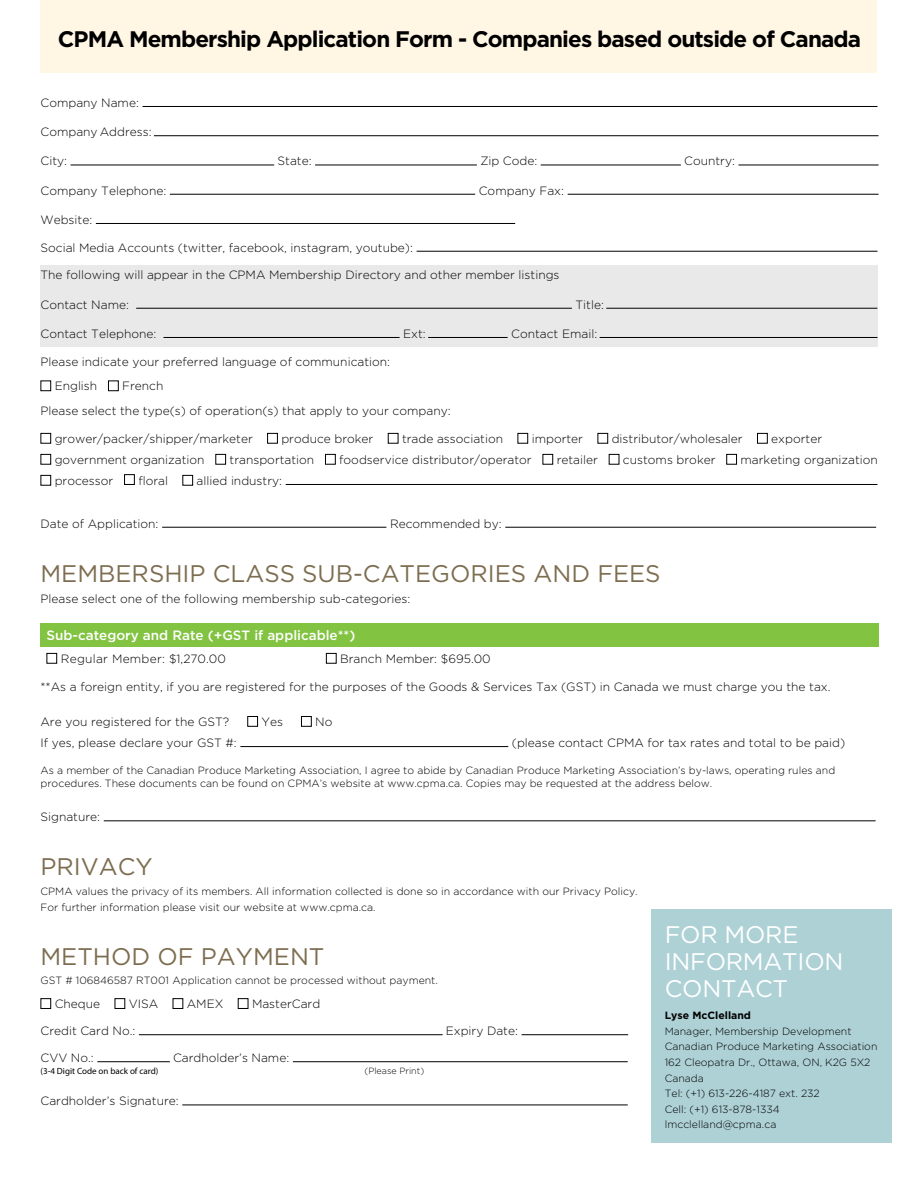
<style>
.page{position:relative;width:918px;height:1188px;background:#fff}
.page>*{position:absolute;margin:0;border:0;box-sizing:border-box;transform-origin:0 0}
.t1{font:24px "Gotham HTF";color:#7d6d50}
.t2{font:24px/27px "Gotham HTF";letter-spacing:-.01em;color:#fff}
.t3{font:700 22.5px "Gotham HTF";letter-spacing:-.04em;color:#000}
.t4{font:500 13.5px "Gotham HTF";color:#fff}
.t5{font:300 12px/24.8px "Gotham HTF";color:#000}
.t6{font:300 12px "Gotham HTF";letter-spacing:.02em;color:#000}
.t7{font:300 10.5px/15.6px "Gotham HTF";color:#000}
.t8{font:700 10.5px "Gotham HTF";color:#000}
.t9{font:9px "Myriad Pro";color:#000}
.t10{font:300 9px "Gotham HTF";color:#000}
</style>
<div class="page">
<div style="left:40px;top:265px;width:838px;height:82px;background:#e9e9e9"></div>
<div style="left:40px;top:0;width:838px;height:72px;background:#fff6e4"></div>
<hr style="left:143px;top:106px;width:735px;height:1px;background:#000">
<hr style="left:154px;top:135px;width:725px;height:1px;background:#000">
<hr style="left:71px;top:165px;width:203px;height:1px;background:#000">
<hr style="left:315px;top:165px;width:162px;height:1px;background:#000">
<hr style="left:541px;top:165px;width:140px;height:1px;background:#000">
<hr style="left:738px;top:165px;width:141px;height:1px;background:#000">
<hr style="left:170px;top:194px;width:305px;height:1px;background:#000">
<hr style="left:568px;top:194px;width:311px;height:1px;background:#000">
<hr style="left:96px;top:223px;width:419px;height:1px;background:#000">
<hr style="left:417px;top:251px;width:461px;height:1px;background:#000">
<hr style="left:136px;top:308px;width:436px;height:1px;background:#000">
<hr style="left:606px;top:308px;width:271px;height:1px;background:#000">
<hr style="left:164px;top:337px;width:236px;height:1px;background:#000">
<hr style="left:428px;top:337px;width:80px;height:1px;background:#000">
<hr style="left:600px;top:337px;width:278px;height:1px;background:#000">
<div style="left:40px;top:381px;width:11px;height:10px;border:1px solid #000"></div>
<div style="left:108px;top:381px;width:11px;height:10px;border:1px solid #000"></div>
<div style="left:40px;top:433px;width:11px;height:11px;border:1px solid #000"></div>
<div style="left:267px;top:433px;width:11px;height:11px;border:1px solid #000"></div>
<div style="left:388px;top:433px;width:10px;height:11px;border:1px solid #000"></div>
<div style="left:518px;top:433px;width:10px;height:11px;border:1px solid #000"></div>
<div style="left:598px;top:433px;width:10px;height:11px;border:1px solid #000"></div>
<div style="left:757px;top:433px;width:11px;height:11px;border:1px solid #000"></div>
<div style="left:40px;top:454px;width:11px;height:11px;border:1px solid #000"></div>
<div style="left:215px;top:454px;width:11px;height:11px;border:1px solid #000"></div>
<div style="left:325px;top:454px;width:11px;height:11px;border:1px solid #000"></div>
<div style="left:543px;top:454px;width:10px;height:11px;border:1px solid #000"></div>
<div style="left:609px;top:454px;width:10px;height:11px;border:1px solid #000"></div>
<div style="left:726px;top:454px;width:11px;height:11px;border:1px solid #000"></div>
<div style="left:40px;top:475px;width:11px;height:11px;border:1px solid #000"></div>
<div style="left:124px;top:474px;width:11px;height:11px;border:1px solid #000"></div>
<div style="left:182px;top:475px;width:11px;height:11px;border:1px solid #000"></div>
<hr style="left:286px;top:484px;width:592px;height:1px;background:#000">
<hr style="left:162px;top:527px;width:224px;height:1px;background:#000">
<hr style="left:505px;top:527px;width:371px;height:1px;background:#000">
<div style="left:40px;top:623px;width:839px;height:23px;background:#82c341"></div>
<div style="left:46px;top:653px;width:11px;height:11px;border:1px solid #000"></div>
<div style="left:326px;top:653px;width:11px;height:11px;border:1px solid #000"></div>
<div style="left:247px;top:716px;width:11px;height:11px;border:1px solid #000"></div>
<div style="left:301px;top:716px;width:11px;height:11px;border:1px solid #000"></div>
<hr style="left:240px;top:746px;width:268px;height:1px;background:#000">
<hr style="left:104px;top:820px;width:772px;height:1px;background:#000">
<div style="left:40px;top:998px;width:11px;height:11px;border:1px solid #000"></div>
<div style="left:115px;top:998px;width:10px;height:11px;border:1px solid #000"></div>
<div style="left:173px;top:998px;width:10px;height:11px;border:1px solid #000"></div>
<div style="left:238px;top:998px;width:10px;height:11px;border:1px solid #000"></div>
<hr style="left:139px;top:1034px;width:304px;height:1px;background:#000">
<hr style="left:522px;top:1034px;width:106px;height:1px;background:#000">
<hr style="left:97px;top:1061px;width:73px;height:1px;background:#000">
<hr style="left:293px;top:1061px;width:335px;height:1px;background:#000">
<hr style="left:182px;top:1105px;width:446px;height:1px;background:#000">
<div style="left:651px;top:909px;width:241px;height:234px;background:#aed1d6"></div>
<h2 class="t3" style="left:58px;top:26px;width:805px">CPMA Membership Application Form - Companies based outside of Canada</h2>
<p class="t5" style="left:40px;top:90px;width:100px">Company Name:</p>
<p class="t5" style="left:40px;top:119px;width:113px">Company Address:</p>
<p class="t5" style="left:40px;top:149px;width:28px">City:</p>
<p class="t5" style="left:278px;top:149px;width:36px">State:</p>
<p class="t5" style="left:480px;top:149px;width:58px">Zip Code:</p>
<p class="t5" style="left:684px;top:149px;width:52px">Country:</p>
<p class="t5" style="left:40px;top:178px;width:127px">Company Telephone:</p>
<p class="t5" style="left:479px;top:178px;width:87px">Company Fax:</p>
<p class="t5" style="left:40px;top:207px;width:53px">Website:</p>
<p class="t5" style="left:40px;top:235px;width:374px">Social Media Accounts (twitter, facebook, instagram, youtube):</p>
<p class="t5" style="left:40px;top:263px;width:521px">The following will appear in the CPMA Membership Directory and other member listings</p>
<p class="t5" style="left:40px;top:292px;width:90px">Contact Name:</p>
<p class="t5" style="left:575px;top:292px;width:30px">Title:</p>
<p class="t5" style="left:40px;top:321px;width:117px">Contact Telephone:</p>
<p class="t5" style="left:403px;top:321px;width:24px">Ext:</p>
<p class="t5" style="left:511px;top:321px;width:88px">Contact Email:</p>
<p class="t5" style="left:55px;top:349px;width:337px;text-indent:-14px">Please indicate your preferred language of communication:<br>English</p>
<p class="t5" style="left:40px;top:374px;width:412px;text-indent:82px">French<br>Please select the type(s) of operation(s) that apply to your company:</p>
<p class="t5" style="left:55px;top:426px;width:200px">grower/packer/shipper/marketer</p>
<p class="t5" style="left:281px;top:426px;width:94px">produce broker</p>
<p class="t5" style="left:402px;top:426px;width:103px">trade association</p>
<p class="t5" style="left:532px;top:426px;width:53px">importer</p>
<p class="t5" style="left:612px;top:426px;width:133px">distributor/wholesaler</p>
<p class="t5" style="left:771px;top:426px;width:52px">exporter</p>
<p class="t5" style="left:55px;top:447px;width:151px">government organization</p>
<p class="t5" style="left:230px;top:447px;width:86px">transportation</p>
<p class="t5" style="left:339px;top:447px;width:194px">foodservice distributor/operator</p>
<p class="t5" style="left:557px;top:447px;width:43px">retailer</p>
<p class="t5" style="left:623px;top:447px;width:94px">customs broker</p>
<p class="t5" style="left:741px;top:447px;width:139px">marketing organization</p>
<p class="t5" style="left:55px;top:468px;width:60px">processor</p>
<p class="t5" style="left:138px;top:468px;width:31px">floral</p>
<p class="t5" style="left:197px;top:468px;width:87px">allied industry:</p>
<p class="t5" style="left:40px;top:511px;width:120px">Date of Application:</p>
<p class="t5" style="left:390px;top:511px;width:113px">Recommended by:</p>
<h1 class="t1" style="left:40px;top:560px;width:622px">MEMBERSHIP CLASS SUB-CATEGORIES AND FEES</h1>
<p class="t5" style="left:40px;top:587px;width:371px">Please select one of the following membership sub-categories:</p>
<p class="t4" style="left:46px;top:628px;width:310px">Sub-category and Rate (+GST if applicable**)</p>
<p class="t6" style="left:61px;top:652px;width:166px">Regular Member: $1,270.00</p>
<p class="t5" style="left:340px;top:646px;width:152px">Branch Member: $695.00</p>
<p class="t5" style="left:41px;top:675px;width:791px">**As a foreign entity, if you are registered for the purposes of the Goods &amp; Services Tax (GST) in Canada we must charge you the tax.</p>
<p class="t5" style="left:41px;top:709px;width:190px">Are you registered for the GST?</p>
<p class="t5" style="left:262px;top:709px;width:23px">Yes</p>
<p class="t5" style="left:315px;top:709px;width:19px">No</p>
<p class="t5" style="left:40px;top:730px;width:198px">If yes, please declare your GST #:</p>
<p class="t5" style="left:512px;top:730px;width:335px">(please contact CPMA for tax rates and total to be paid)</p>
<p class="t7" style="left:40px;top:763px;width:796px;line-height:13.5px">As a member of the Canadian Produce Marketing Association, I agree to abide by Canadian Produce Marketing Association’s by-laws, operating rules and procedures. These documents can be found on CPMA’s website at www.cpma.ca. Copies may be requested at the address below.</p>
<p class="t5" style="left:40px;top:804px;width:61px">Signature:</p>
<h1 class="t1" style="left:40px;top:853px;width:114px">PRIVACY</h1>
<p class="t7" style="left:40px;top:883px;width:599px;line-height:16.2px">CPMA values the privacy of its members. All information collected is done so in accordance with our Privacy Policy.<br>For further information please visit our website at www.cpma.ca.</p>
<h1 class="t1" style="left:40px;top:943px;width:286px">METHOD OF PAYMENT</h1>
<p class="t7" style="left:40px;top:972px;width:399px">GST # 106846587 RT001 Application cannot be processed without payment.</p>
<p class="t5" style="left:55px;top:991px;width:47px">Cheque</p>
<p class="t5" style="left:129px;top:991px;width:31px">VISA</p>
<p class="t5" style="left:187px;top:991px;width:38px">AMEX</p>
<p class="t5" style="left:252px;top:991px;width:70px">MasterCard</p>
<p class="t5" style="left:40px;top:1018px;width:96px">Credit Card No.:</p>
<p class="t5" style="left:446px;top:1018px;width:74px">Expiry Date:</p>
<p class="t5" style="left:40px;top:1045px;width:55px">CVV No.:</p>
<p class="t5" style="left:173px;top:1045px;width:118px">Cardholder’s Name:</p>
<p class="t9" style="left:40px;top:1065px;width:119px">(3-4 Digit Code on back of card)</p>
<p class="t10" style="left:364px;top:1066px;width:61px">(Please Print)</p>
<p class="t5" style="left:40px;top:1089px;width:140px">Cardholder’s Signature:</p>
<h1 class="t2" style="left:665px;top:921px;width:180px">FOR MORE<br>INFORMATION<br>CONTACT</h1>
<p class="t8" style="left:665px;top:1009px;width:88px">Lyse McClelland</p>
<p class="t7" style="left:665px;top:1023px;width:214px">Manager, Membership Development<br>Canadian Produce Marketing Association<br>162 Cleopatra Dr., Ottawa, ON, K2G 5X2<br>Canada<br>Tel: (+1) 613-226-4187 ext. 232<br>Cell: (+1) 613-878-1334 lmcclelland@cpma.ca</p>
</div>
